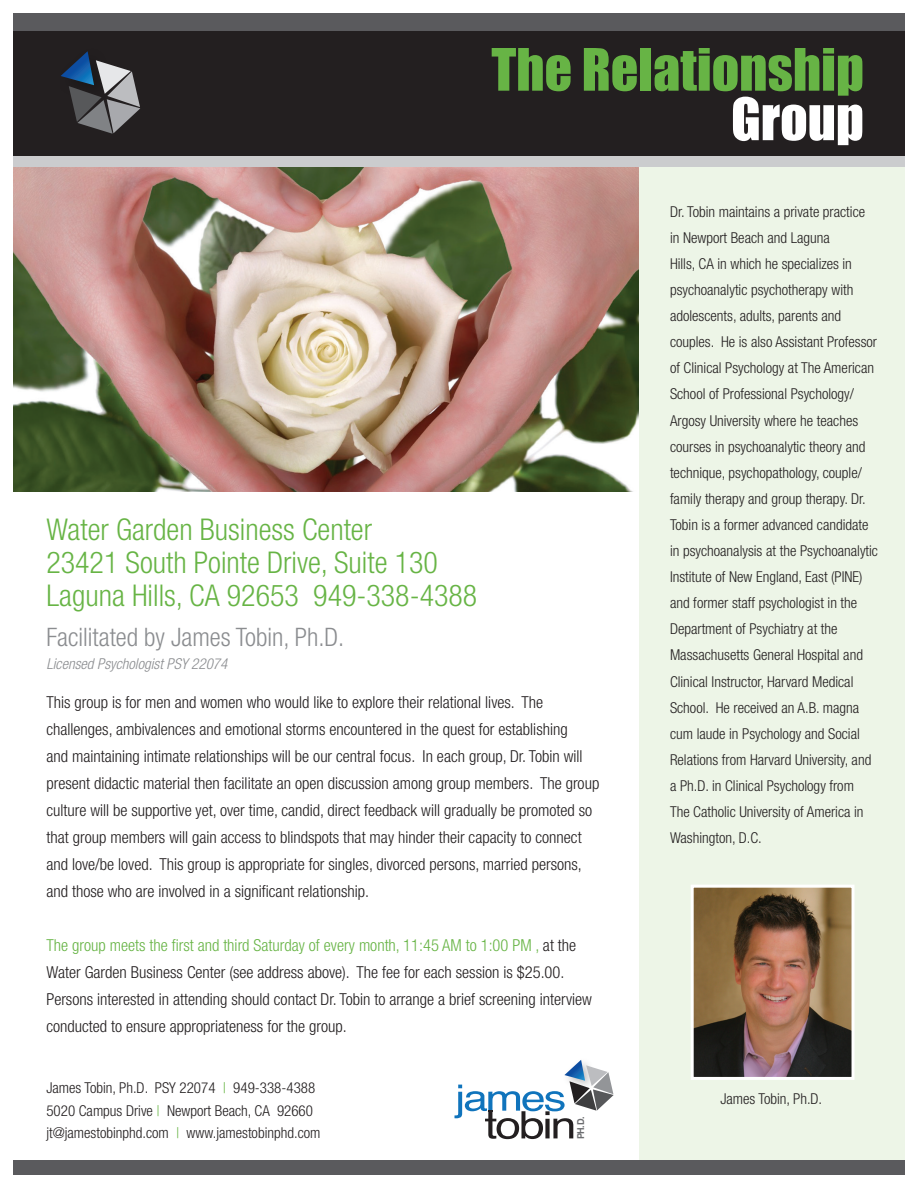
<style>
.page{position:relative;width:918px;height:1188px;background:#fff}
.page>*{position:absolute;margin:0;border:0;box-sizing:border-box;transform-origin:0 0}
.t1{font:54px/49.5px "Impact";color:#67b445;text-align:right}
.t2{font:300 condensed 30px "Helvetica Neue";color:#67b445}
.t3{font:300 condensed 25.5px "Helvetica Neue";color:#8b8d90}
.t4{font:300 condensed 16.5px/27px "Helvetica Neue";color:#231f20}
.t5{font:300 condensed 15px/26.1px "Helvetica Neue";color:#231f20}
.t6{font:italic 300 condensed 15px "Helvetica Neue";color:#8b8d90}
.t7{font:700 9.6px "Helvetica";color:#6c6d70;scale:.95 1}
.s1{color:#fff}
.s2{color:#67b445}
</style>
<div class="page">
<img style="left:13px;top:167px;width:626px;height:324px">
<div style="left:639px;top:158px;width:265px;height:1002px;background:#edf5e7"></div>
<img style="left:695px;top:889px;width:156px;height:187px">
<div style="left:691px;top:885px;width:164px;height:195px;border:3px solid #fff"></div>
<div style="left:13px;top:13px;width:891px;height:22px;background:#5a5a5d"></div>
<div style="left:13px;top:31px;width:891px;height:130px;background:#231f20"></div>
<div style="left:13px;top:157px;width:891px;height:10px;background:#cbccce"></div>
<svg style="left:61px;top:51px;width:79px;height:83px"></svg>
<div style="left:13px;top:1160px;width:891px;height:14px;background:#5a5a5d"></div>
<svg style="left:454px;top:1060px;width:160px;height:79px"></svg>
<p class="t1" style="left:491px;top:43px;width:374px">The Relationship<br><span class="s1">Group</span></p>
<p class="t2" style="left:46px;top:512px;width:327px">Water Garden Business Center</p>
<p class="t2" style="left:46px;top:545px;width:393px">23421 South Pointe Drive, Suite 130</p>
<p class="t2" style="left:46px;top:578px;width:432px">Laguna Hills, CA 92653 949-338-4388</p>
<p class="t3" style="left:46px;top:623px;width:299px">Facilitated by James Tobin, Ph.D.</p>
<p class="t6" style="left:46px;top:655px;width:182px">Licensed Psychologist PSY 22074</p>
<p class="t4" style="left:46px;top:689px;width:554px">This group is for men and women who would like to explore their relational lives. The challenges, ambivalences and emotional storms encountered in the quest for establishing<br>and maintaining intimate relationships will be our central focus. In each group, Dr. Tobin will present didactic material then facilitate an open discussion among group members. The group culture will be supportive yet, over time, candid, direct feedback will gradually be promoted so that group members will gain access to blindspots that may hinder their capacity to connect and love/be loved. This group is appropriate for singles, divorced persons, married persons, and those who are involved in a significant relationship.</p>
<p class="t4" style="left:46px;top:932px;width:547px"><span class="s2">The group meets the first and third Saturday of every month, 11:45 AM to 1:00 PM ,</span> at the Water Garden Business Center (see address above). The fee for each session is $25.00.<br>Persons interested in attending should contact Dr. Tobin to arrange a brief screening interview conducted to ensure appropriateness for the group.</p>
<p class="t5" style="left:46px;top:1077px;width:276px;line-height:22.5px">James Tobin, Ph.D. PSY 22074 <span class="s2">|</span> 949-338-4388<br>5020 Campus Drive <span class="s2">|</span> Newport Beach, CA 92660 jt@jamestobinphd.com <span class="s2">|</span> www.jamestobinphd.com</p>
<p class="t7" style="left:573px;top:1139px;width:25px;rotate:-90deg">PH.D.</p>
<p class="t5" style="left:670px;top:198px;width:210px">Dr. Tobin maintains a private practice in Newport Beach and Laguna<br>Hills, CA in which he specializes in psychoanalytic psychotherapy with adolescents, adults, parents and couples. He is also Assistant Professor of Clinical Psychology at The American School of Professional Psychology/ Argosy University where he teaches courses in psychoanalytic theory and technique, psychopathology, couple/ family therapy and group therapy. Dr.<br>Tobin is a former advanced candidate in psychoanalysis at the Psychoanalytic Institute of New England, East (PINE) and former staff psychologist in the Department of Psychiatry at the Massachusetts General Hospital and Clinical Instructor, Harvard Medical School. He received an A.B. magna cum laude in Psychology and Social Relations from Harvard University, and a Ph.D. in Clinical Psychology from<br>The Catholic University of America in Washington, D.C.</p>
<p class="t5" style="left:720px;top:1086px;width:103px">James Tobin, Ph.D.</p>
</div>
